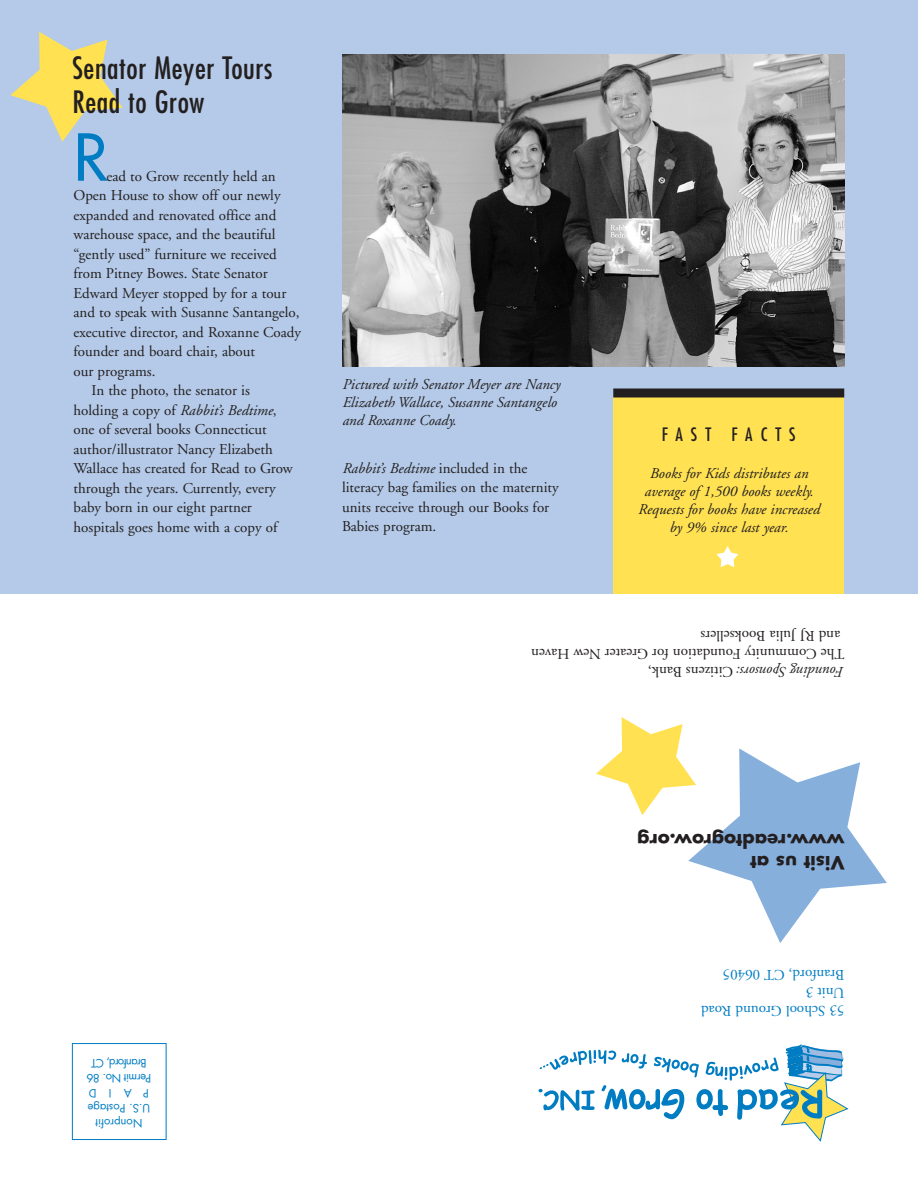
<style>
.page{position:relative;width:918px;height:1188px;background:#fff}
.page>*{position:absolute;margin:0;border:0;box-sizing:border-box;transform-origin:0 0}
.t1{font:63px "Futura";color:#007cc2}
.t2{font:condensed 30px/34.5px "Futura";letter-spacing:.02em;color:#231f20}
.t3{font:700 18px/21.6px "Futura";color:#231f20}
.t4{font:condensed 18px "Futura";letter-spacing:.45em;color:#231f20}
.t5{font:15px/19.5px "Adobe Garamond";color:#231f20}
.t6{font:italic 15px/18px "Adobe Garamond";color:#231f20}
.t7{font:15px/18px "Adobe Garamond";color:#007cc2}
.t8{font:11.25px/15px "Futura";color:#007cc2;text-align:center}
.s1{font-style:italic}
</style>
<div class="page">
<div style="left:0;top:0;width:918px;height:594px;background:#b4cae8"></div>
<svg style="left:10px;top:31px;width:113px;height:111px"></svg>
<svg style="left:688px;top:748px;width:199px;height:195px"></svg>
<svg style="left:539px;top:1044px;width:310px;height:98px"></svg>
<div style="left:72px;top:1043px;width:95px;height:97px;border:1px solid #007cc2"></div>
<svg style="left:596px;top:717px;width:116px;height:108px"></svg>
<div style="left:613px;top:398px;width:231px;height:196px;background:#ffe152"></div>
<div style="left:613px;top:388px;width:231px;height:10px;background:#231f20"></div>
<svg style="left:716px;top:546px;width:22px;height:21px"></svg>
<img style="left:342px;top:54px;width:502px;height:312px">
<h2 class="t2" style="left:72px;top:50px;width:202px">Senator Meyer Tours<br>Read to Grow</h2>
<h1 class="t1" style="left:74px;top:116px;width:36px">R</h1>
<p class="t5" style="left:107px;top:167px;width:171px">ead to Grow recently held an</p>
<p class="t5" style="left:74px;top:186px;width:209px">Open House to show off our newly</p>
<p class="t5" style="left:74px;top:206px;width:204px">expanded and renovated office and</p>
<p class="t5" style="left:74px;top:225px;width:204px">warehouse space, and the beautiful</p>
<p class="t5" style="left:74px;top:245px;width:205px">“gently used” furniture we received</p>
<p class="t5" style="left:74px;top:264px;width:196px">from Pitney Bowes. State Senator</p>
<p class="t5" style="left:74px;top:284px;width:214px">Edward Meyer stopped by for a tour</p>
<p class="t5" style="left:74px;top:303px;width:228px">and to speak with Susanne Santangelo,</p>
<p class="t5" style="left:74px;top:323px;width:229px">executive director, and Roxanne Coady</p>
<p class="t5" style="left:74px;top:342px;width:183px">founder and board chair, about</p>
<p class="t5" style="left:74px;top:362px;width:83px">our programs.</p>
<p class="t5" style="left:92px;top:381px;width:160px">In the photo, the senator is</p>
<p class="t5" style="left:74px;top:401px;width:204px">holding a copy of <span class="s1">Rabbit’s Bedtime</span>,</p>
<p class="t5" style="left:74px;top:420px;width:195px">one of several books Connecticut</p>
<p class="t5" style="left:74px;top:440px;width:201px">author/illustrator Nancy Elizabeth</p>
<p class="t5" style="left:74px;top:459px;width:221px">Wallace has created for Read to Grow</p>
<p class="t5" style="left:74px;top:479px;width:204px">through the years. Currently, every</p>
<p class="t5" style="left:74px;top:498px;width:180px">baby born in our eight partner</p>
<p class="t5" style="left:74px;top:518px;width:206px">hospitals goes home with a copy of</p>
<p class="t6" style="left:342px;top:376px;width:219px">Pictured with Senator Meyer are Nancy<br>Elizabeth Wallace, Susanne Santangelo and Roxanne Coady.</p>
<p class="t5" style="left:342px;top:459px;width:218px"><span class="s1">Rabbit’s Bedtime</span> included in the literacy bag families on the maternity units receive through our Books for<br>Babies program.</p>
<p class="t4" style="left:662px;top:423px;width:135px">FAST FACTS</p>
<p class="t6" style="left:638px;top:465px;width:183px;text-align:center">Books for Kids distributes an average of 1,500 books weekly.<br>Requests for books have increased by 9% since last year.</p>
<p class="t5" style="left:845px;top:680px;width:315px;line-height:18px;rotate:-180deg"><span class="s1">Founding Sponsors:</span> Citizens Bank,<br>The Community Foundation for Greater New Haven and RJ Julia Booksellers</p>
<p class="t8" style="left:151px;top:1131px;width:66px;rotate:-180deg">Nonprofit<br>U.S. Postage<br>PAID<br>Permit No. 86<br>Branford, CT</p>
<p class="t3" style="left:845px;top:874px;width:209px;rotate:-180deg">Visit us at www.readtogrow.org</p>
<p class="t7" style="left:845px;top:1019px;width:145px;rotate:-180deg">53 School Ground Road<br>Unit 3<br>Branford, CT 06405</p>
</div>
